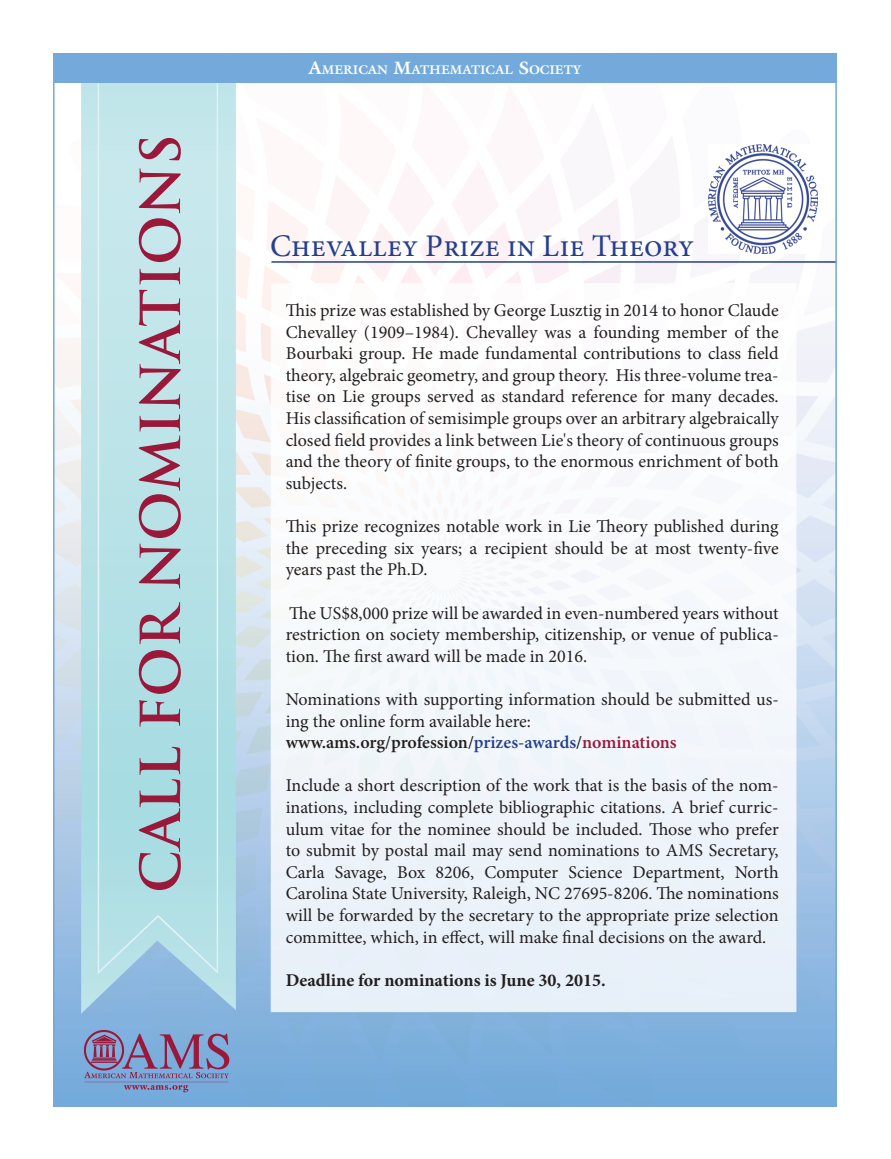
<style>
.page{position:relative;width:891px;height:1159px;background:#fff}
.page>*{position:absolute;margin:0;border:0;box-sizing:border-box;transform-origin:0 0}
.t1{font:700 53.55px "Trajan Pro";color:#9a183a}
.t2{font:31.5px "Minion Pro";color:#253f8e}
.t3{font:18px/21.6px "Minion Pro";color:#231f20;text-align:justify}
.t4{font:700 18px "Minion Pro";color:#231f20}
.t5{font:700 12.6px "Galliard";color:#fff}
.s1{font-size:18px}
.s2{font-weight:600}
.s3{font-weight:600;color:#253f8e}
.s4{font-weight:600;color:#9a183a}
</style>
<div class="page">
<img style="left:56px;top:162px;width:777px;height:941px">
<img style="left:707px;top:144px;width:110px;height:109px">
<svg style="left:81px;top:83px;width:155px;height:931px;background:#b2dce6"></svg>
<svg style="left:97px;top:83px;width:122px;height:893px;background:#b8e2e7"></svg>
<div style="left:53px;top:53px;width:783px;height:30px;background:#73aadb"></div>
<hr style="left:271px;top:261px;width:565px;height:2px;background:#253f8e">
<img style="left:80px;top:1027px;width:152px;height:71px">
<h1 class="t1" style="left:127px;top:893px;width:760px;rotate:-90deg">CALL FOR NOMINATIONS</h1>
<p class="t5" style="left:308px;top:62px;width:274px"><span class="s1">A</span>MERICAN <span class="s1">M</span>ATHEMATICAL <span class="s1">S</span>OCIETY</p>
<h2 class="t2" style="left:270px;top:224px;width:425px">Chevalley Prize in Lie Theory</h2>
<p class="t3" style="left:285px;top:300px;width:494px">This prize was established by George Lusztig in 2014 to honor Claude Chevalley (1909–1984). Chevalley was a founding member of the Bourbaki group. He made fundamental contributions to class field theory, algebraic geometry, and group theory. His three-volume trea&shy;tise on Lie groups served as standard reference for many decades.<br>His classification of semisimple groups over an arbitrary algebraically closed field provides a link between Lie's theory of continuous groups and the theory of finite groups, to the enormous enrichment of both subjects.</p>
<p class="t3" style="left:285px;top:516px;width:494px">This prize recognizes notable work in Lie Theory published during the preceding six years; a recipient should be at most twenty-five years past the Ph.D.</p>
<p class="t3" style="left:285px;top:602px;width:494px">The US$8,000 prize will be awarded in even-numbered years without restriction on society membership, citizenship, or venue of publica&shy;tion. The first award will be made in 2016.</p>
<p class="t3" style="left:285px;top:688px;width:494px;text-align:left">Nominations with supporting information should be submitted us&shy;ing the online form available here: <span class="s2">www.ams.org/profession/</span><span class="s3">prizes-awards</span><span class="s2">/</span><span class="s4">nominations</span></p>
<p class="t3" style="left:285px;top:775px;width:494px">Include a short description of the work that is the basis of the nom&shy;inations, including complete bibliographic citations. A brief curric&shy;ulum vitae for the nominee should be included. Those who prefer to submit by postal mail may send nominations to AMS Secretary, Carla Savage, Box 8206, Computer Science Department, North Carolina State University, Raleigh, NC 27695-8206. The nominations will be forwarded by the secretary to the appropriate prize selection committee, which, in effect, will make final decisions on the award.</p>
<p class="t4" style="left:285px;top:967px;width:321px">Deadline for nominations is June 30, 2015.</p>
</div>
